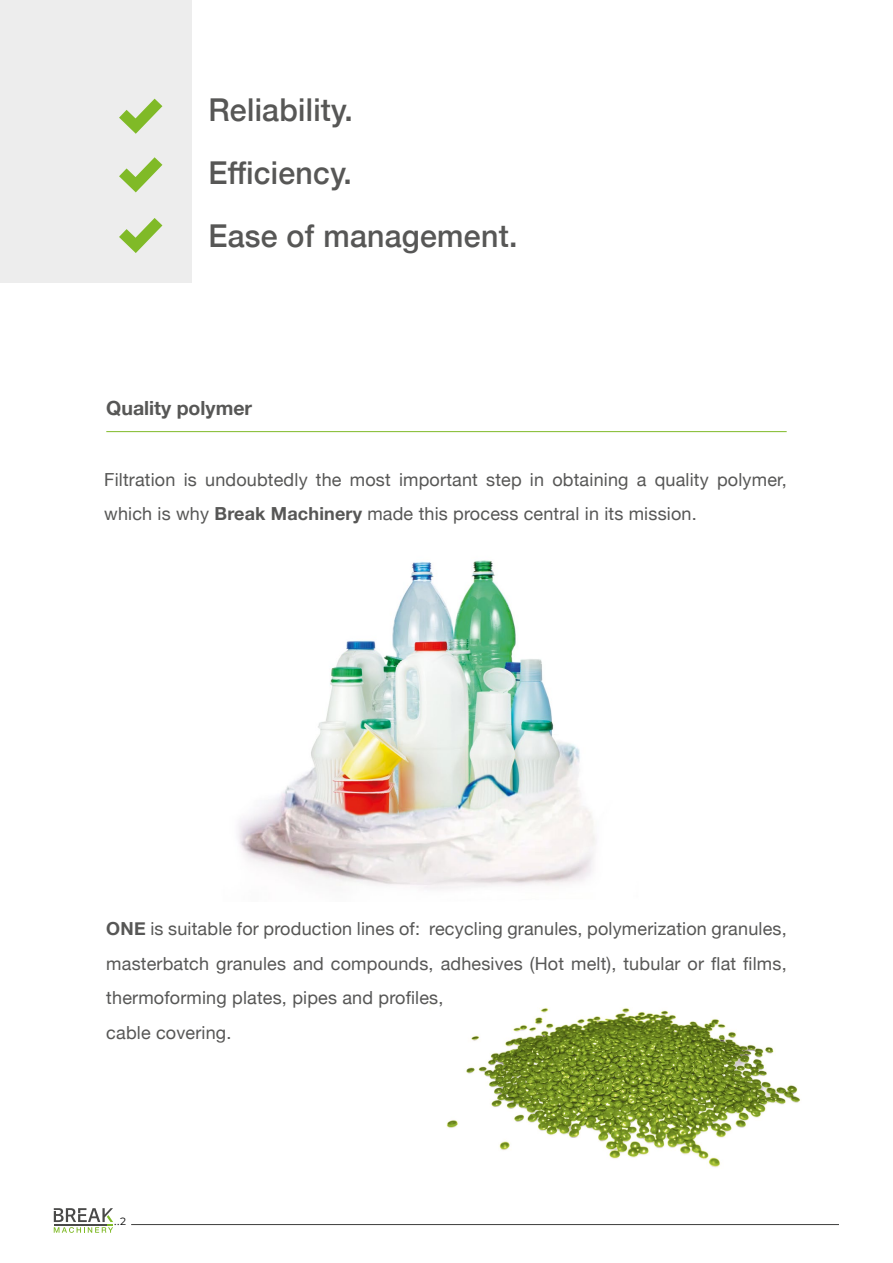
<style>
.page{position:relative;width:893px;height:1263px;background:#fff}
.page>*{position:absolute;margin:0;border:0;box-sizing:border-box;transform-origin:0 0}
.t1{font:500 31.5px/63px "Helvetica Neue";letter-spacing:.01em;color:#575756;scale:.96 1}
.t2{font:700 19.5px "Helvetica Neue";color:#575756}
.t3{font:18px/34.5px "Helvetica Neue";letter-spacing:.01em;color:#575756}
.t4{font:10.5px "Montserrat";color:#000}
.s1{font-weight:700}
</style>
<div class="page">
<img style="left:238px;top:560px;width:358px;height:329px">
<img style="left:429px;top:1003px;width:372px;height:165px">
<hr style="left:131px;top:1224px;width:708px;height:1px;background:#3c3c3b">
<svg style="left:54px;top:1208px;width:65px;height:25px"></svg>
<hr style="left:106px;top:431px;width:681px;height:1px;background:#80ba27">
<div style="left:0;top:0;width:191px;height:283px;background:#ededed"></div>
<svg style="left:119px;top:218px;width:43px;height:35px"></svg>
<svg style="left:119px;top:157px;width:43px;height:35px"></svg>
<svg style="left:119px;top:99px;width:43px;height:35px"></svg>
<h1 class="t1" style="left:208px;top:76px;width:323px">Reliability.<br>Efficiency.<br>Ease of management.</h1>
<p class="t2" style="left:106px;top:392px;width:147px">Quality polymer</p>
<p class="t3" style="left:104px;top:463px;width:684px">Filtration is undoubtedly the most important step in obtaining a quality polymer, which is why <span class="s1">Break Machinery</span> made this process central in its mission.</p>
<p class="t3" style="left:106px;top:912px;width:682px"><span class="s1">ONE</span> is suitable for production lines of: recycling granules, polymerization granules, masterbatch granules and compounds, adhesives (Hot melt), tubular or flat films, thermoforming plates, pipes and profiles,<br>cable covering.</p>
<p class="t4" style="left:120px;top:1214px;width:7px">2</p>
</div>
